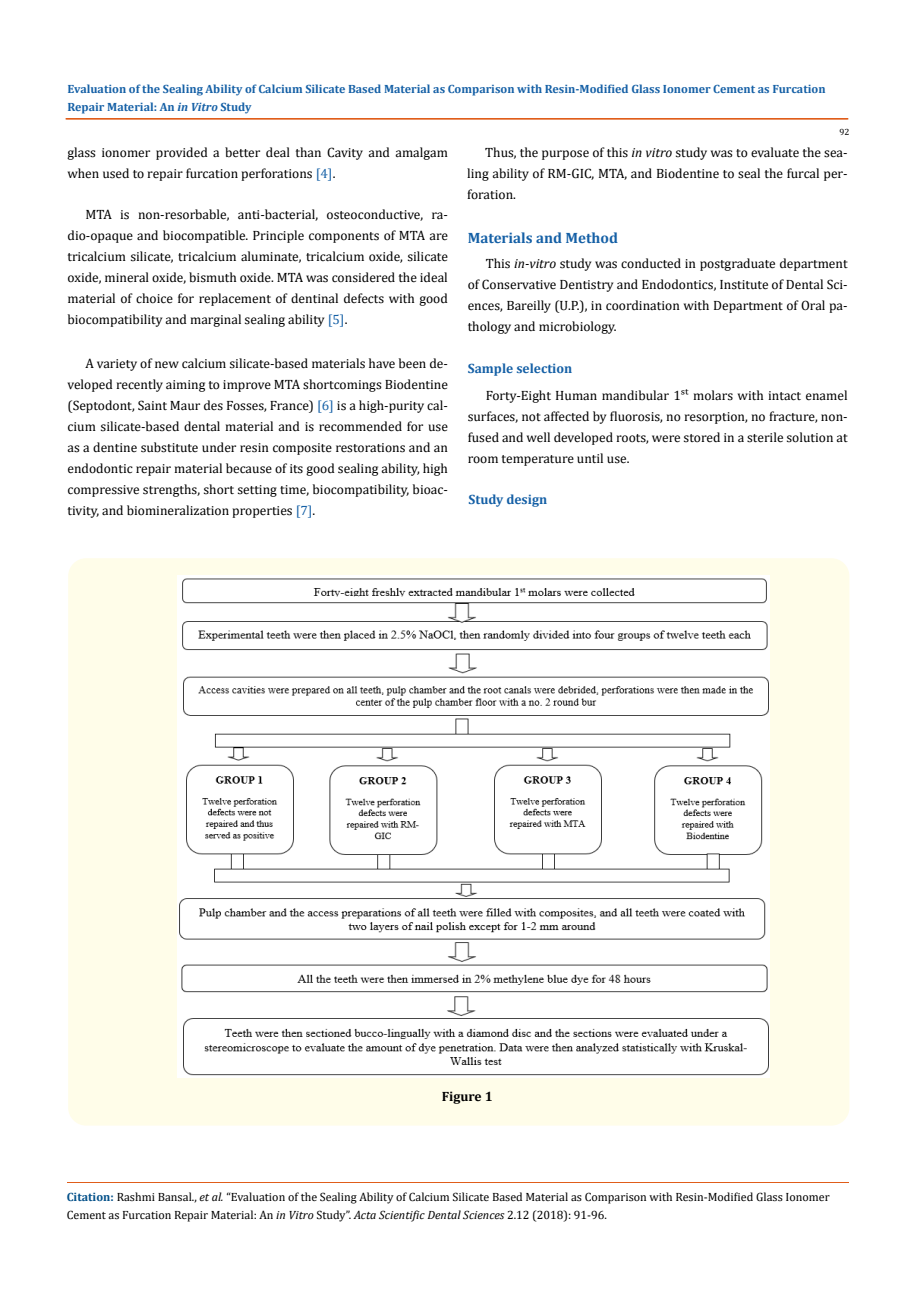
<style>
.page{position:relative;width:917px;height:1298px;background:#fff}
.page>*{position:absolute;margin:0;border:0;box-sizing:border-box;transform-origin:0 0}
.t1{font:700 15px "Cambria";color:#1560a6}
.t2{font:13.5px/21px "Cambria";color:#000;text-align:justify}
.t3{font:700 13.5px "Cambria";color:#1560a6}
.t4{font:700 13.5px "Cambria";color:#000}
.t5{font:12px/18px "Cambria";color:#000}
.t6{font:700 12px/18px "Cambria";color:#1560a6}
.t7{font:9px "Cambria";color:#000}
.s1{font-style:italic}
.s2{color:#1560a6}
.s3{font-weight:700;color:#035089}
</style>
<div class="page">
<div style="left:68px;top:558px;width:781px;height:567px;background:#fffde9;border-radius:18px"></div>
<img style="left:177px;top:575px;width:592px;height:502px">
<hr style="left:67px;top:1182px;width:782px;height:1px;background:#e05d1a">
<p class="t6" style="left:68px;top:80px;width:759px">Evaluation of the Sealing Ability of Calcium Silicate Based Material as Comparison with Resin-Modified Glass Ionomer Cement as Furcation<br>Repair Material: An <span class="s1">in Vitro</span> Study</p>
<p class="t2" style="left:67px;top:142px;width:382px">glass ionomer provided a better deal than Cavity and amalgam when used to repair furcation perforations <span class="s2">[4]</span>.</p>
<p class="t2" style="left:67px;top:204px;width:382px;text-indent:18px">MTA is non-resorbable, anti-bacterial, osteoconductive, ra&shy;dio-opaque and biocompatible. Principle components of MTA are tricalcium silicate, tricalcium aluminate, tricalcium oxide, silicate oxide, mineral oxide, bismuth oxide. MTA was considered the ideal material of choice for replacement of dentinal defects with good biocompatibility and marginal sealing ability <span class="s2">[5]</span>.</p>
<p class="t2" style="left:67px;top:353px;width:382px;text-indent:18px">A variety of new calcium silicate-based materials have been de&shy;veloped recently aiming to improve MTA shortcomings Biodentine (Septodont, Saint Maur des Fosses, France) <span class="s2">[6]</span> is a high-purity cal&shy;cium silicate-based dental material and is recommended for use as a dentine substitute under resin composite restorations and an endodontic repair material because of its good sealing ability, high compressive strengths, short setting time, biocompatibility, bioac&shy;tivity, and biomineralization properties <span class="s2">[7]</span>.</p>
<p class="t7" style="left:839px;top:127px;width:11px">92</p>
<p class="t2" style="left:467px;top:142px;width:382px;text-indent:18px">Thus, the purpose of this <span class="s1">in vitro</span> study was to evaluate the sea&shy;ling ability of RM-GIC, MTA, and Biodentine to seal the furcal per&shy;foration.</p>
<p class="t1" style="left:467px;top:227px;width:152px">Materials and Method</p>
<p class="t2" style="left:467px;top:253px;width:381px;text-indent:18px">This <span class="s1">in-vitro</span> study was conducted in postgraduate department of Conservative Dentistry and Endodontics, Institute of Dental Sci&shy;ences, Bareilly (U.P.), in coordination with Department of Oral pa&shy;thology and microbiology.</p>
<p class="t3" style="left:467px;top:359px;width:106px">Sample selection</p>
<p class="t2" style="left:467px;top:384px;width:381px;text-indent:18px">Forty-Eight Human mandibular 1st molars with intact enamel surfaces, not affected by fluorosis, no resorption, no fracture, non&shy;fused and well developed roots, were stored in a sterile solution at room temperature until use.</p>
<p class="t3" style="left:468px;top:489px;width:80px">Study design</p>
<p class="t4" style="left:441px;top:1086px;width:52px">Figure 1</p>
<p class="t5" style="left:67px;top:1187px;width:764px"><span class="s3">Citation:</span> Rashmi Bansal., <span class="s1">et al.</span> “Evaluation of the Sealing Ability of Calcium Silicate Based Material as Comparison with Resin-Modified Glass Ionomer<br>Cement as Furcation Repair Material: An <span class="s1">in Vitro</span> Study”. <span class="s1">Acta Scientific Dental Sciences</span> 2.12 (2018): 91-96.</p>
</div>
